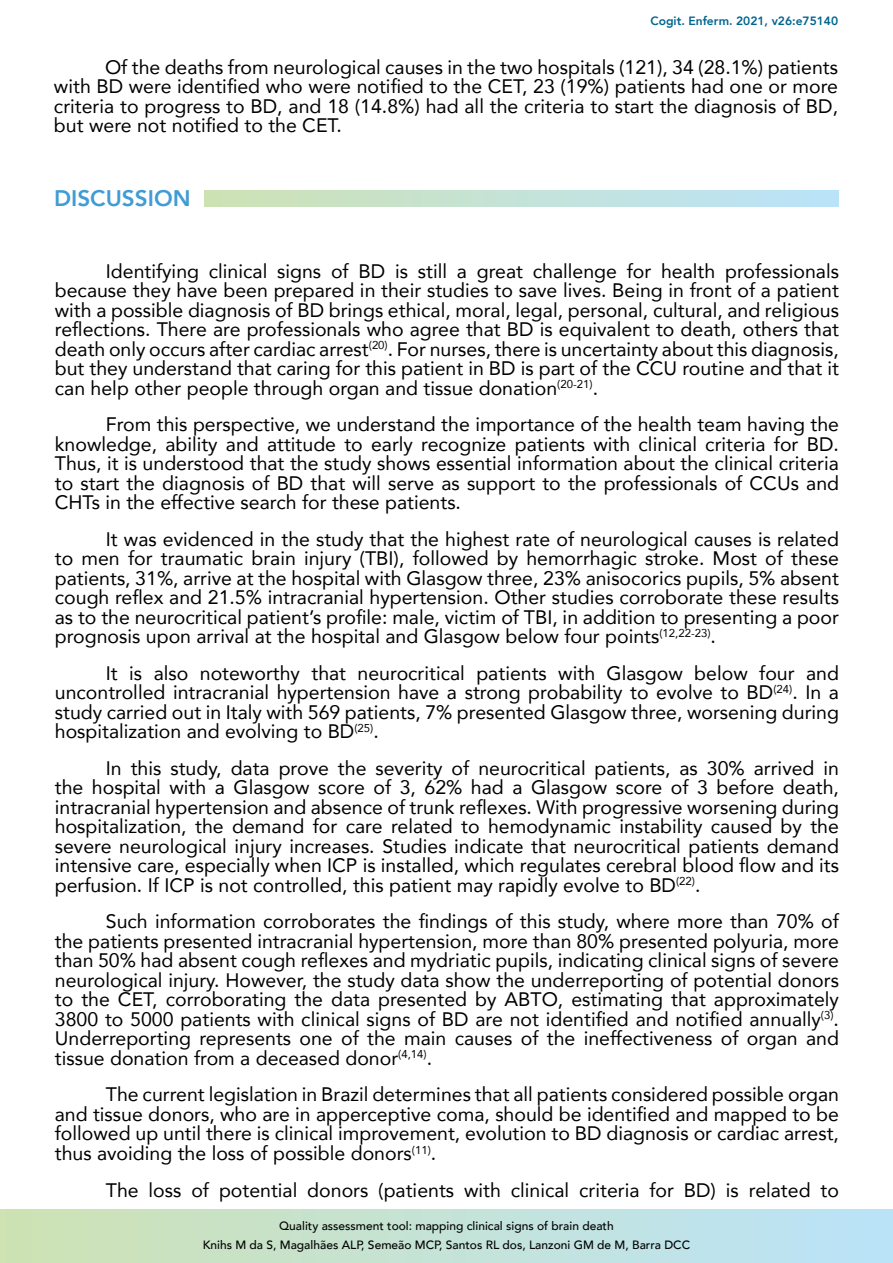
<style>
.page{position:relative;width:893px;height:1263px;background:#fff}
.page>*{position:absolute;margin:0;border:0;box-sizing:border-box;transform-origin:0 0}
.t1{font:800 22.5px "Avenir";color:#409cd4}
.t2{font:19.5px/19.5px "Avenir";color:#000;text-align:justify}
.t3{font:500 12px/18.6px "Avenir";color:#000;text-align:center}
.t4{font:800 12px "Avenir";color:#00658f}
</style>
<div class="page">
<svg style="left:0;top:1209px;width:893px;height:54px;background:#c4e2d6"></svg>
<div style="left:204px;top:190px;width:635px;height:17px;background:linear-gradient(to right,#cee2b4,#bae3fb)"></div>
<p class="t4" style="left:650px;top:12px;width:189px">Cogit. Enferm. 2021, v26:e75140</p>
<p class="t2" style="left:54px;top:56px;width:786px;text-indent:51px">Of the deaths from neurological causes in the two hospitals (121), 34 (28.1%) patients with BD were identified who were notified to the CET, 23 (19%) patients had one or more criteria to progress to BD, and 18 (14.8%) had all the criteria to start the diagnosis of BD, but were not notified to the CET.</p>
<p class="t1" style="left:54px;top:181px;width:138px">DISCUSSION</p>
<p class="t2" style="left:55px;top:261px;width:786px;text-indent:51px">Identifying clinical signs of BD is still a great challenge for health professionals because they have been prepared in their studies to save lives. Being in front of a patient with a possible diagnosis of BD brings ethical, moral, legal, personal, cultural, and religious reflections. There are professionals who agree that BD is equivalent to death, others that death only occurs after cardiac arrest<sup>(20)</sup>. For nurses, there is uncertainty about this diagnosis, but they understand that caring for this patient in BD is part of the CCU routine and that it can help other people through organ and tissue donation<sup>(20-21)</sup>.</p>
<p class="t2" style="left:55px;top:414px;width:786px;text-indent:51px">From this perspective, we understand the importance of the health team having the knowledge, ability and attitude to early recognize patients with clinical criteria for BD.<br>Thus, it is understood that the study shows essential information about the clinical criteria to start the diagnosis of BD that will serve as support to the professionals of CCUs and CHTs in the effective search for these patients.</p>
<p class="t2" style="left:55px;top:529px;width:786px;text-indent:51px">It was evidenced in the study that the highest rate of neurological causes is related to men for traumatic brain injury (TBI), followed by hemorrhagic stroke. Most of these patients, 31%, arrive at the hospital with Glasgow three, 23% anisocorics pupils, 5% absent cough reflex and 21.5% intracranial hypertension. Other studies corroborate these results as to the neurocritical patient’s profile: male, victim of TBI, in addition to presenting a poor prognosis upon arrival at the hospital and Glasgow below four points<sup>(12,22-23)</sup>.</p>
<p class="t2" style="left:55px;top:663px;width:786px;text-indent:51px">It is also noteworthy that neurocritical patients with Glasgow below four and uncontrolled intracranial hypertension have a strong probability to evolve to BD<sup>(24)</sup>. In a study carried out in Italy with 569 patients, 7% presented Glasgow three, worsening during hospitalization and evolving to BD<sup>(25)</sup>.</p>
<p class="t2" style="left:55px;top:758px;width:786px;text-indent:51px">In this study, data prove the severity of neurocritical patients, as 30% arrived in the hospital with a Glasgow score of 3, 62% had a Glasgow score of 3 before death, intracranial hypertension and absence of trunk reflexes. With progressive worsening during hospitalization, the demand for care related to hemodynamic instability caused by the severe neurological injury increases. Studies indicate that neurocritical patients demand intensive care, especially when ICP is installed, which regulates cerebral blood flow and its perfusion. If ICP is not controlled, this patient may rapidly evolve to BD<sup>(22)</sup>.</p>
<p class="t2" style="left:55px;top:911px;width:786px;text-indent:51px">Such information corroborates the findings of this study, where more than 70% of the patients presented intracranial hypertension, more than 80% presented polyuria, more than 50% had absent cough reflexes and mydriatic pupils, indicating clinical signs of severe neurological injury. However, the study data show the underreporting of potential donors to the CET, corroborating the data presented by ABTO, estimating that approximately 3800 to 5000 patients with clinical signs of BD are not identified and notified annually<sup>(3)</sup>.<br>Underreporting represents one of the main causes of the ineffectiveness of organ and tissue donation from a deceased donor<sup>(4,14)</sup>.</p>
<p class="t2" style="left:55px;top:1084px;width:786px;text-indent:51px">The current legislation in Brazil determines that all patients considered possible organ and tissue donors, who are in apperceptive coma, should be identified and mapped to be followed up until there is clinical improvement, evolution to BD diagnosis or cardiac arrest, thus avoiding the loss of possible donors<sup>(11)</sup>.</p>
<p class="t2" style="left:106px;top:1179px;width:735px">The loss of potential donors (patients with clinical criteria for BD) is related to</p>
<p class="t3" style="left:203px;top:1216px;width:489px">Quality assessment tool: mapping clinical signs of brain death<br>Knihs M da S, Magalhães ALP, Semeão MCP, Santos RL dos, Lanzoni GM de M, Barra DCC</p>
</div>
